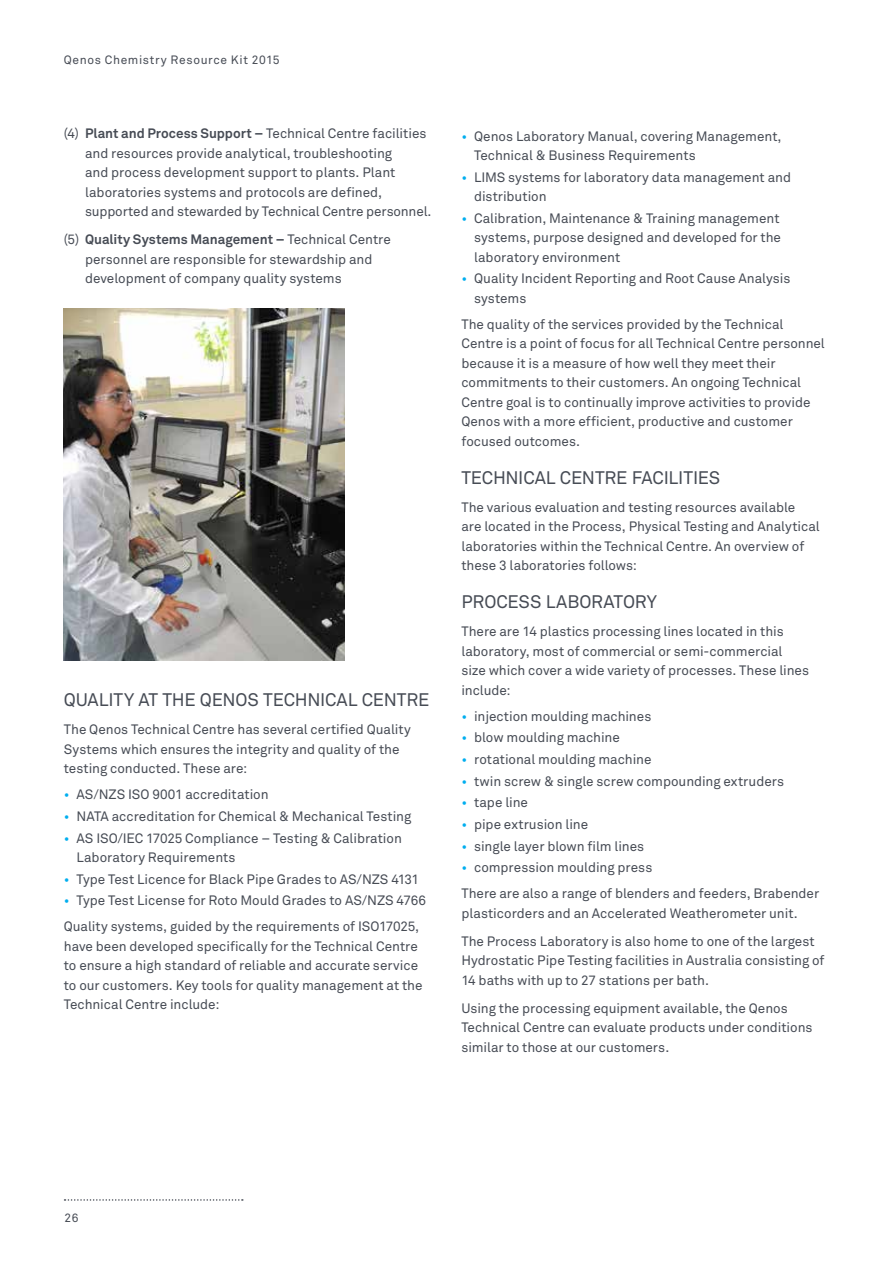
<style>
.page{position:relative;width:893px;height:1263px;background:#fff}
.page>*{position:absolute;margin:0;border:0;box-sizing:border-box;transform-origin:0 0}
.t1{font:18px "Akkurat";letter-spacing:-.01em;color:#474c55}
.t2{font:13.5px/19.5px "Akkurat";color:#474c55}
.t3{font:12px "Akkurat";letter-spacing:.055em;color:#474c55}
.s1{font-weight:700}
.s2{color:#00aeef}
</style>
<div class="page">
<svg style="left:65px;top:1199px;width:178px;height:2px"></svg>
<img style="left:64px;top:309px;width:280px;height:351px">
<p class="t3" style="left:64px;top:52px;width:217px">Qenos Chemistry Resource Kit 2015</p>
<p class="t2" style="left:85px;top:124px;width:348px;text-indent:-21px">(4) <span class="s1">Plant and Process Support –</span> Technical Centre facilities and resources provide analytical, troubleshooting<br>and process development support to plants. Plant laboratories systems and protocols are defined, supported and stewarded by Technical Centre personnel.</p>
<p class="t2" style="left:85px;top:230px;width:307px;text-indent:-21px">(5) <span class="s1">Quality Systems Management –</span> Technical Centre personnel are responsible for stewardship and development of company quality systems</p>
<h1 class="t1" style="left:64px;top:689px;width:367px">QUALITY AT THE QENOS TECHNICAL CENTRE</h1>
<p class="t2" style="left:64px;top:720px;width:349px">The Qenos Technical Centre has several certified Quality<br>Systems which ensures the integrity and quality of the testing conducted. These are:</p>
<p class="t2" style="left:64px;top:785px;width:206px"><span class="s2">•</span> AS/NZS ISO 9001 accreditation</p>
<p class="t2" style="left:64px;top:806px;width:349px"><span class="s2">•</span> NATA accreditation for Chemical &amp; Mechanical Testing</p>
<p class="t2" style="left:77px;top:828px;width:327px;text-indent:-13px"><span class="s2">•</span> AS ISO/IEC 17025 Compliance – Testing &amp; Calibration<br>Laboratory Requirements</p>
<p class="t2" style="left:64px;top:869px;width:357px"><span class="s2">•</span> Type Test Licence for Black Pipe Grades to AS/NZS 4131</p>
<p class="t2" style="left:64px;top:888px;width:364px;line-height:25.8px"><span class="s2">•</span> Type Test License for Roto Mould Grades to AS/NZS 4766<br>Quality systems, guided by the requirements of ISO17025,</p>
<p class="t2" style="left:64px;top:936px;width:360px">have been developed specifically for the Technical Centre to ensure a high standard of reliable and accurate service to our customers. Key tools for quality management at the Technical Centre include:</p>
<p class="t2" style="left:474px;top:126px;width:309px;text-indent:-13px"><span class="s2">•</span> Qenos Laboratory Manual, covering Management,<br>Technical &amp; Business Requirements</p>
<p class="t2" style="left:474px;top:167px;width:318px;text-indent:-13px"><span class="s2">•</span> LIMS systems for laboratory data management and distribution</p>
<p class="t2" style="left:474px;top:208px;width:308px;text-align:justify;text-indent:-13px"><span class="s2">•</span> Calibration, Maintenance &amp; Training management systems, purpose designed and developed for the laboratory environment</p>
<p class="t2" style="left:474px;top:269px;width:318px;text-indent:-13px"><span class="s2">•</span> Quality Incident Reporting and Root Cause Analysis systems</p>
<p class="t2" style="left:461px;top:314px;width:365px">The quality of the services provided by the Technical Centre is a point of focus for all Technical Centre personnel because it is a measure of how well they meet their commitments to their customers. An ongoing Technical Centre goal is to continually improve activities to provide Qenos with a more efficient, productive and customer focused outcomes.</p>
<h1 class="t1" style="left:461px;top:466px;width:260px">TECHNICAL CENTRE FACILITIES</h1>
<p class="t2" style="left:461px;top:497px;width:360px">The various evaluation and testing resources available<br>are located in the Process, Physical Testing and Analytical laboratories within the Technical Centre. An overview of these 3 laboratories follows:</p>
<h1 class="t1" style="left:461px;top:591px;width:197px">PROCESS LABORATORY</h1>
<p class="t2" style="left:461px;top:622px;width:349px">There are 14 plastics processing lines located in this laboratory, most of commercial or semi-commercial size which cover a wide variety of processes. These lines include:</p>
<p class="t2" style="left:461px;top:706px;width:192px"><span class="s2">•</span> injection moulding machines</p>
<p class="t2" style="left:461px;top:728px;width:160px"><span class="s2">•</span> blow moulding machine</p>
<p class="t2" style="left:461px;top:749px;width:192px"><span class="s2">•</span> rotational moulding machine</p>
<p class="t2" style="left:461px;top:771px;width:324px"><span class="s2">•</span> twin screw &amp; single screw compounding extruders</p>
<p class="t2" style="left:461px;top:793px;width:68px"><span class="s2">•</span> tape line</p>
<p class="t2" style="left:461px;top:814px;width:128px"><span class="s2">•</span> pipe extrusion line</p>
<p class="t2" style="left:461px;top:836px;width:184px"><span class="s2">•</span> single layer blown film lines</p>
<p class="t2" style="left:461px;top:854px;width:359px;line-height:25.8px"><span class="s2">•</span> compression moulding press<br>There are also a range of blenders and feeders, Brabender</p>
<p class="t2" style="left:461px;top:898px;width:355px;line-height:28px">plasticorders and an Accelerated Weatherometer unit.<br>The Process Laboratory is also home to one of the largest</p>
<p class="t2" style="left:461px;top:950px;width:365px">Hydrostatic Pipe Testing facilities in Australia consisting of<br>14 baths with up to 27 stations per bath.</p>
<p class="t2" style="left:461px;top:998px;width:353px">Using the processing equipment available, the Qenos<br>Technical Centre can evaluate products under conditions similar to those at our customers.</p>
<p class="t3" style="left:65px;top:1210px;width:15px">26</p>
</div>
